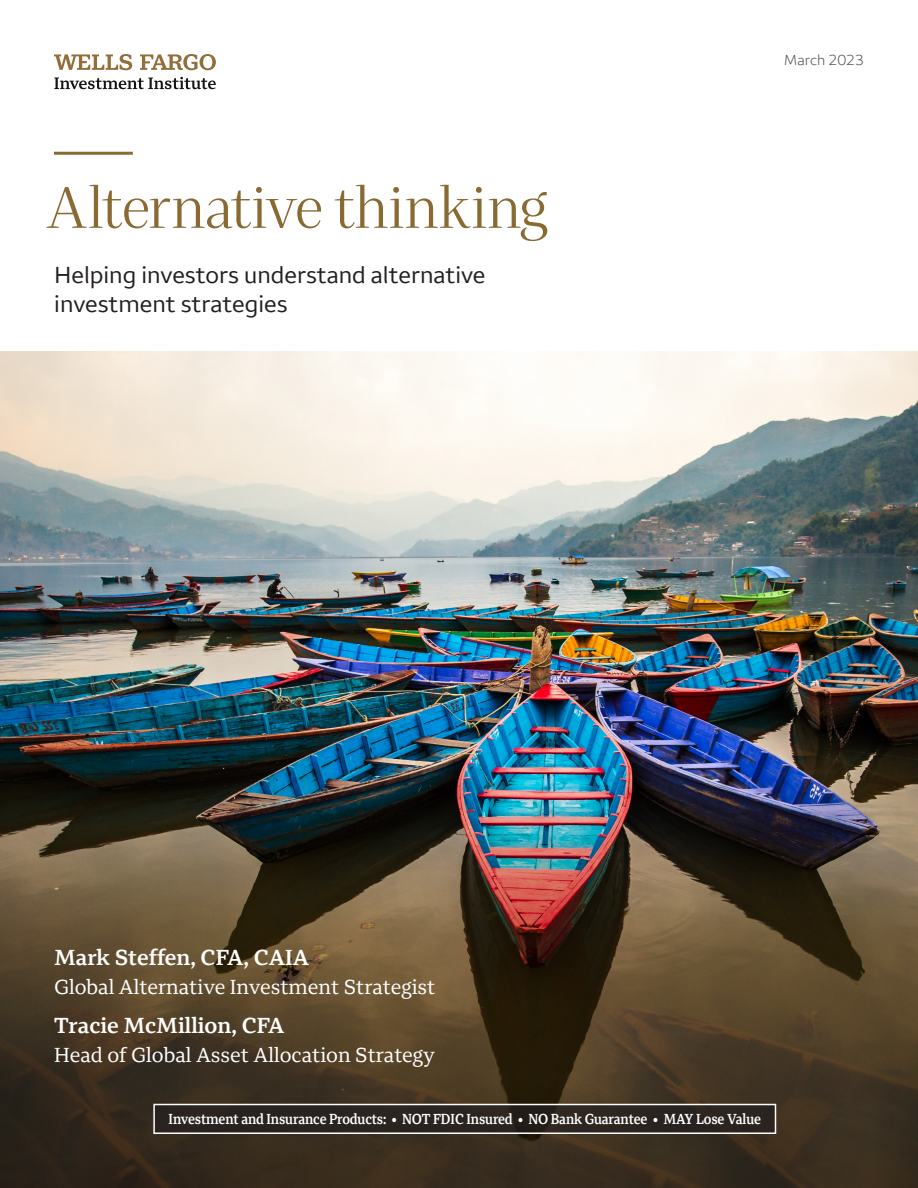
<style>
.page{position:relative;width:918px;height:1188px;background:#fff}
.page>*{position:absolute;margin:0;border:0;box-sizing:border-box;transform-origin:0 0}
.t1{font:60px "Wells Fargo Serif Display";color:#896a32}
.t2{font:24px/28.5px "Wells Fargo Sans";color:#231f20}
.t3{font:600 22.5px "Wells Fargo Serif";color:#fff}
.t4{font:21px "Wells Fargo Serif";color:#fff}
.t5{font:600 15px "Wells Fargo Serif";letter-spacing:-.01em;color:#fff;scale:.89 1}
.t6{font:300 15px "Wells Fargo Sans";color:#4d4c47}
</style>
<div class="page">
<img style="left:0;top:351px;width:918px;height:837px">
<svg style="left:54px;top:77px;width:162px;height:12px"></svg>
<svg style="left:54px;top:54px;width:162px;height:16px"></svg>
<hr style="left:54px;top:152px;width:79px;height:3px;background:#896a32">
<div style="left:154px;top:1105px;width:621px;height:28px;background:#2a2320"></div>
<div style="left:153px;top:1104px;width:623px;height:30px;border:2px solid #fff"></div>
<h1 class="t1" style="left:46px;top:172px;width:503px">Alternative thinking</h1>
<h2 class="t2" style="left:54px;top:261px;width:433px">Helping investors understand alternative investment strategies</h2>
<p class="t6" style="left:784px;top:51px;width:82px">March 2023</p>
<h3 class="t3" style="left:54px;top:943px;width:257px">Mark Steffen, CFA, CAIA</h3>
<h3 class="t4" style="left:54px;top:974px;width:383px">Global Alternative Investment Strategist</h3>
<h3 class="t3" style="left:54px;top:1011px;width:232px">Tracie McMillion, CFA</h3>
<h3 class="t4" style="left:54px;top:1042px;width:383px">Head of Global Asset Allocation Strategy</h3>
<p class="t5" style="left:169px;top:1110px;width:667px">Investment and Insurance Products: • NOT FDIC Insured • NO Bank Guarantee • MAY Lose Value</p>
</div>
